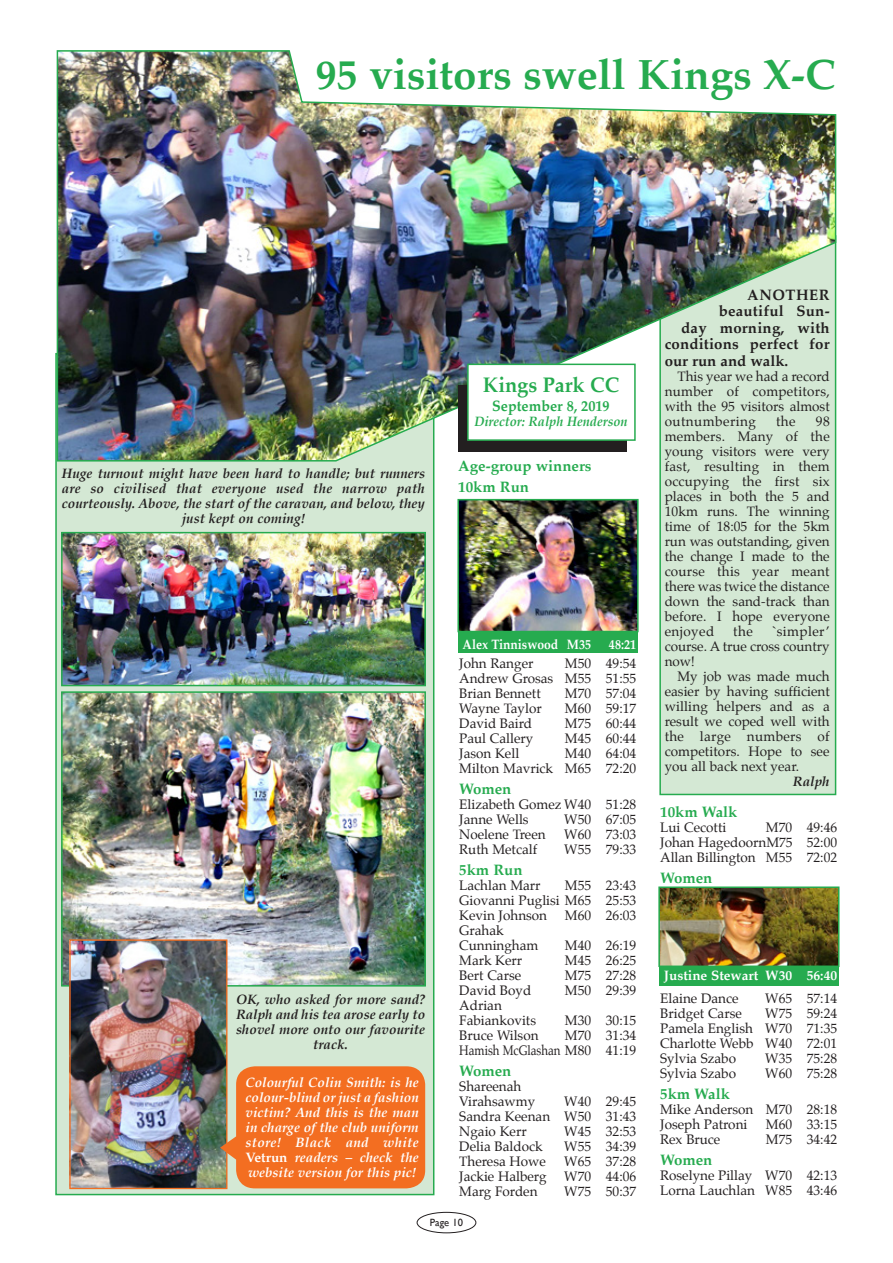
<style>
.page{position:relative;width:893px;height:1263px;background:#fff}
.page>*{position:absolute;margin:0;border:0;box-sizing:border-box;transform-origin:0 0}
.t1{font:700 42px "Palatino";color:#26ab4f}
.t2{font:700 21px "Palatino";color:#26ab4f;scale:.95 1}
.t3{font:700 15px "Palatino";letter-spacing:.01em;color:#231f20}
.t4{font:700 15px/20.7px "Palatino";color:#26ab4f}
.t5{font:700 15px "Palatino";color:#26ab4f;scale:.95 1}
.t6{font:13.5px/15px "Palatino";color:#231f20;text-align:justify}
.t7{font:italic 700 13.5px/15px "Palatino";color:#231f20;text-align:center}
.t8{font:italic 700 13.5px/15px "Palatino";color:#fff;text-align:justify}
.t9{font:italic 700 13.5px "Palatino";color:#26ab4f;scale:.95 1}
.t10{font:700 13.5px "Palatino";color:#fff;scale:.9 1}
.t11{font:700 13.5px "Palatino";color:#fff}
.t12{font:10.5px "Gill Sans";color:#231f20}
.s1{font-style:normal}
</style>
<div class="page">
<div style="left:417px;top:1212px;width:59px;height:21px;border:1px solid #231f20;border-radius:50%"></div>
<div style="left:55px;top:353px;width:379px;height:842px;background:#d4e8d4;border:2px solid #26ab4f"></div>
<img style="left:64px;top:694px;width:359px;height:289px">
<div style="left:61px;top:691px;width:365px;height:295px;border:2px solid #26ab4f"></div>
<div style="left:458px;top:631px;width:180px;height:22px;background:#26ab4f"></div>
<div style="left:659px;top:235px;width:177px;height:560px;background:#d4e8d4;border:2px solid #26ab4f"></div>
<img style="left:56px;top:50px;width:781px;height:412px">
<div style="left:458px;top:385px;width:169px;height:66px;background:#231f20"></div>
<div style="left:467px;top:364px;width:169px;height:77px;background:#fff;border:2px solid #26ab4f"></div>
<img style="left:460px;top:502px;width:176px;height:127px">
<div style="left:457px;top:499px;width:182px;height:133px;border:2px solid #26ab4f"></div>
<div style="left:659px;top:964px;width:180px;height:22px;background:#26ab4f"></div>
<img style="left:661px;top:889px;width:175px;height:75px">
<div style="left:658px;top:886px;width:181px;height:81px;border:2px solid #26ab4f"></div>
<img style="left:71px;top:941px;width:154px;height:246px">
<div style="left:69px;top:939px;width:158px;height:250px;border:1px solid #f36e21"></div>
<svg style="left:220px;top:1066px;width:205px;height:122px;background:#ed742b"></svg>
<img style="left:64px;top:535px;width:359px;height:148px">
<div style="left:61px;top:532px;width:365px;height:154px;border:2px solid #26ab4f"></div>
<h1 class="t1" style="left:316px;top:38px;width:521px">95 visitors swell Kings X-C</h1>
<p class="t7" style="left:62px;top:465px;width:365px">Huge turnout might have been hard to handle; but runners are so civilised that everyone used the narrow path courteously. Above, the start of the caravan, and below, they just kept on coming!</p>
<h2 class="t2" style="left:483px;top:366px;width:145px">Kings Park CC</h2>
<p class="t5" style="left:492px;top:393px;width:125px">September 8, 2019</p>
<p class="t9" style="left:474px;top:410px;width:163px">Director: Ralph Henderson</p>
<p class="t4" style="left:458px;top:455px;width:135px">Age-group winners<br>10km Run</p>
<p class="t7" style="left:236px;top:992px;width:191px">OK, who asked for more sand?<br>Ralph and his tea arose early to shovel more onto our favourite track.</p>
<p class="t8" style="left:246px;top:1075px;width:175px">Colourful Colin Smith: is he colour-blind or just a fashion victim? And this is the man in charge of the club uniform store! Black and white <span class="s1">Vetrun</span> readers – check the website version for this pic!</p>
<p class="t10" style="left:463px;top:633px;width:144px">Alex Tinniswood M35</p>
<p class="t10" style="left:609px;top:633px;width:32px">48:21</p>
<p class="t6" style="left:459px;top:656px;width:76px">John Ranger</p>
<p class="t6" style="left:459px;top:656px;width:178px;text-indent:106px">M50 49:54<br>Andrew Grosas M55 51:55<br>Brian Bennett</p>
<p class="t6" style="left:565px;top:686px;width:73px">M70 57:04</p>
<p class="t6" style="left:459px;top:701px;width:84px">Wayne Taylor</p>
<p class="t6" style="left:565px;top:701px;width:73px">M60 59:17</p>
<p class="t6" style="left:459px;top:716px;width:74px">David Baird</p>
<p class="t6" style="left:565px;top:716px;width:73px">M75 60:44</p>
<p class="t6" style="left:459px;top:731px;width:76px">Paul Callery</p>
<p class="t6" style="left:565px;top:731px;width:73px">M45 60:44</p>
<p class="t6" style="left:459px;top:746px;width:62px">Jason Kell</p>
<p class="t6" style="left:459px;top:746px;width:178px;text-align:right">M40 64:04<br>Milton Mavrick M65 72:20</p>
<p class="t4" style="left:459px;top:778px;width:54px">Women</p>
<p class="t6" style="left:459px;top:797px;width:178px">Elizabeth Gomez W40 51:28<br>Janne Wells</p>
<p class="t6" style="left:564px;top:812px;width:73px">W50 67:05</p>
<p class="t6" style="left:459px;top:827px;width:88px">Noelene Treen</p>
<p class="t6" style="left:564px;top:827px;width:73px">W60 73:03</p>
<p class="t6" style="left:459px;top:842px;width:79px">Ruth Metcalf</p>
<p class="t6" style="left:564px;top:842px;width:73px">W55 79:33</p>
<p class="t4" style="left:459px;top:859px;width:65px">5km Run</p>
<p class="t6" style="left:459px;top:877px;width:83px">Lachlan Marr</p>
<p class="t6" style="left:459px;top:877px;width:178px;text-indent:106px">M55 23:43<br>Giovanni Puglisi M65 25:53<br>Kevin Johnson</p>
<p class="t6" style="left:565px;top:907px;width:73px">M60 26:03</p>
<p class="t6" style="left:459px;top:922px;width:81px">Grahak<br>Cunningham</p>
<p class="t6" style="left:565px;top:937px;width:73px">M40 26:19</p>
<p class="t6" style="left:459px;top:952px;width:65px">Mark Kerr</p>
<p class="t6" style="left:565px;top:952px;width:73px">M45 26:25</p>
<p class="t6" style="left:459px;top:967px;width:64px">Bert Carse</p>
<p class="t6" style="left:565px;top:967px;width:73px">M75 27:28</p>
<p class="t6" style="left:459px;top:982px;width:74px">David Boyd</p>
<p class="t6" style="left:565px;top:982px;width:73px">M50 29:39</p>
<p class="t6" style="left:459px;top:997px;width:78px">Adrian<br>Fabiankovits</p>
<p class="t6" style="left:565px;top:1012px;width:73px">M30 30:15</p>
<p class="t6" style="left:459px;top:1027px;width:81px">Bruce Wilson</p>
<p class="t6" style="left:459px;top:1027px;width:178px;text-align:right">M70 31:34<br>Hamish McGlashan M80 41:19</p>
<p class="t4" style="left:459px;top:1060px;width:54px">Women</p>
<p class="t6" style="left:459px;top:1078px;width:78px">Shareenah<br>Virahsawmy</p>
<p class="t6" style="left:459px;top:1093px;width:178px;text-indent:105px">W40 29:45<br>Sandra Keenan W50 31:43<br>Ngaio Kerr</p>
<p class="t6" style="left:564px;top:1123px;width:73px">W45 32:53</p>
<p class="t6" style="left:459px;top:1138px;width:85px">Delia Baldock</p>
<p class="t6" style="left:564px;top:1138px;width:73px">W55 34:39</p>
<p class="t6" style="left:459px;top:1153px;width:88px">Theresa Howe</p>
<p class="t6" style="left:564px;top:1153px;width:73px">W65 37:28</p>
<p class="t6" style="left:459px;top:1168px;width:89px">Jackie Halberg</p>
<p class="t6" style="left:564px;top:1168px;width:73px">W70 44:06</p>
<p class="t6" style="left:459px;top:1183px;width:80px">Marg Forden</p>
<p class="t6" style="left:564px;top:1183px;width:73px">W75 50:37</p>
<p class="t12" style="left:430px;top:1216px;width:35px">Page 10</p>
<p class="t3" style="left:747px;top:282px;width:13px">ANOT</p>
<p class="t3" style="left:796px;top:282px;width:35px">HER</p>
<p class="t3" style="left:719px;top:298px;width:112px">beautiful Sun-</p>
<p class="t3" style="left:681px;top:315px;width:150px">day morning, with</p>
<p class="t3" style="left:665px;top:331px;width:166px">conditions perfect for</p>
<p class="t3" style="left:665px;top:348px;width:125px">our run and walk.</p>
<p class="t6" style="left:665px;top:369px;width:167px;text-indent:13px">This year we had a record number of competitors, with the 95 visitors almost outnumbering</p>
<p class="t6" style="left:776px;top:414px;width:21px">the</p>
<p class="t6" style="left:665px;top:414px;width:167px;text-indent:151px">98 members. Many of the young visitors were very fast, resulting in them occupying the first six places in both the 5 and 10km runs. The winning time of 18:05 for the 5km run was outstanding, given the change I made to the course this year meant there was twice the distance down the sand-track than before. I hope everyone enjoyed</p>
<p class="t6" style="left:733px;top:624px;width:21px">the</p>
<p class="t6" style="left:665px;top:624px;width:167px;text-indent:107px">`simpler’ course. A true cross country now!</p>
<p class="t6" style="left:665px;top:669px;width:167px;text-indent:13px">My job was made much easier by having sufficient willing helpers and as a result we coped well with the large numbers of competitors. Hope to see you all back next year.</p>
<p class="t7" style="left:793px;top:774px;width:38px">Ralph</p>
<p class="t4" style="left:660px;top:801px;width:79px">10km Walk</p>
<p class="t6" style="left:660px;top:820px;width:68px">Lui Cecotti</p>
<p class="t6" style="left:660px;top:820px;width:178px;text-indent:106px">M70 49:46<br>Johan HagedoornM75 52:00<br>Allan Billington M55 72:02</p>
<p class="t4" style="left:660px;top:867px;width:54px">Women</p>
<p class="t11" style="left:664px;top:964px;width:175px">Justine Stewart W30 56:40</p>
<p class="t6" style="left:660px;top:991px;width:80px">Elaine Dance</p>
<p class="t6" style="left:765px;top:991px;width:73px">W65 57:14</p>
<p class="t6" style="left:660px;top:1006px;width:83px">Bridget Carse</p>
<p class="t6" style="left:660px;top:1006px;width:178px;text-indent:105px">W75 59:24<br>Pamela English W70 71:35<br>Charlotte Webb W40 72:01<br>Sylvia Szabo</p>
<p class="t6" style="left:765px;top:1051px;width:73px">W35 75:28</p>
<p class="t6" style="left:660px;top:1066px;width:77px">Sylvia Szabo</p>
<p class="t6" style="left:765px;top:1066px;width:73px">W60 75:28</p>
<p class="t4" style="left:660px;top:1083px;width:71px">5km Walk</p>
<p class="t6" style="left:660px;top:1102px;width:178px">Mike Anderson M70 28:18<br>Joseph Patroni</p>
<p class="t6" style="left:766px;top:1117px;width:73px">M60 33:15</p>
<p class="t6" style="left:660px;top:1132px;width:62px">Rex Bruce</p>
<p class="t6" style="left:766px;top:1132px;width:73px">M75 34:42</p>
<p class="t4" style="left:660px;top:1149px;width:54px">Women</p>
<p class="t6" style="left:660px;top:1168px;width:178px">Roselyne Pillay W70 42:13<br>Lorna Lauchlan W85 43:46</p>
</div>
